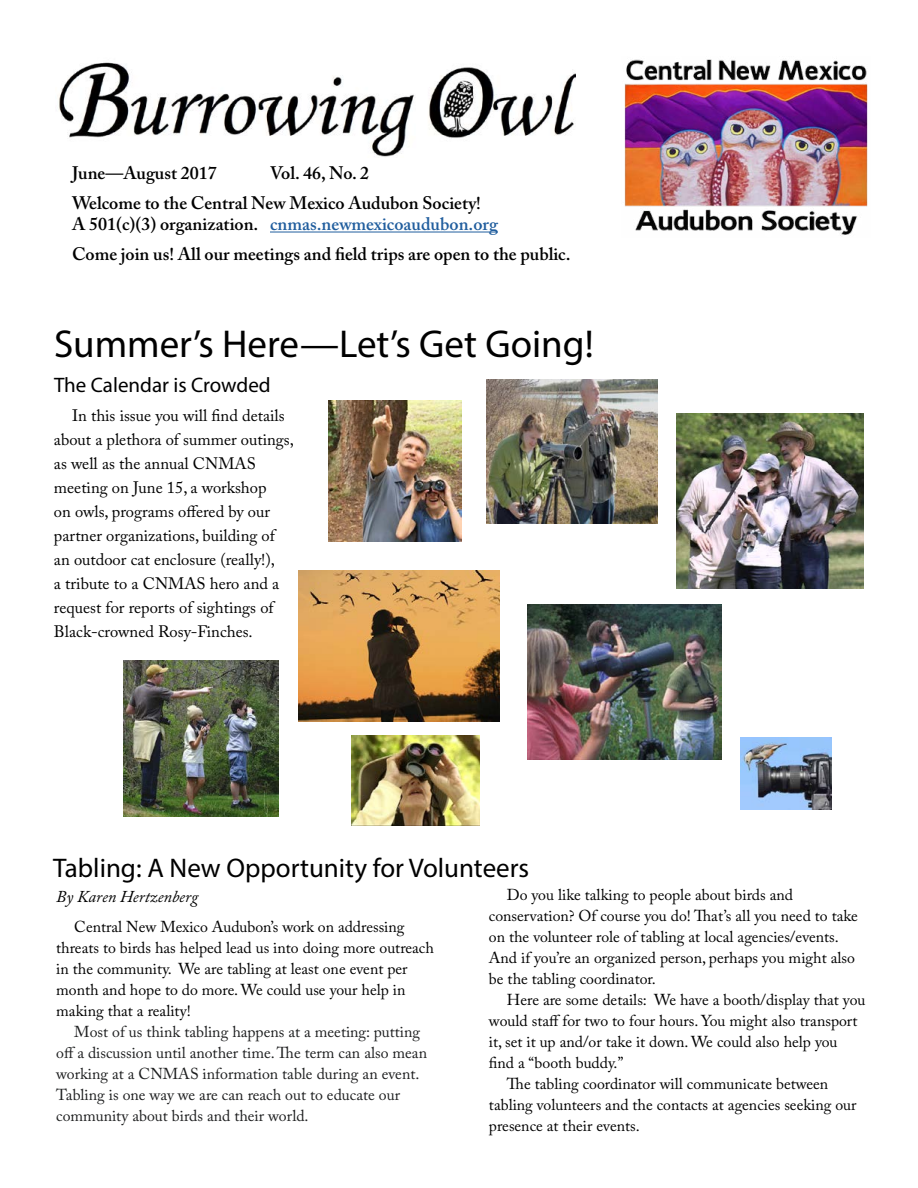
<style>
.page{position:relative;width:918px;height:1188px;background:#fff}
.page>*{position:absolute;margin:0;border:0;box-sizing:border-box;transform-origin:0 0}
.t1{font:39px "Myriad Pro";color:#000}
.t2{font:27px "Myriad Pro";color:#000}
.t3{font:21px "Myriad Pro";color:#000}
.t4{font:600 18px/30px "Adobe Caslon Pro";color:#000}
.t5{font:16.5px/24px "Adobe Caslon Pro";color:#000}
.t6{font:italic 16.5px "Adobe Caslon Pro";color:#000}
.t7{font:15.75px/21px "Adobe Caslon Pro";color:#000}
.t8{font:15.75px/21px "Adobe Caslon Pro";color:#1d1e1f}
.s1{color:#215e9e}
</style>
<div class="page">
<img style="left:624px;top:59px;width:244px;height:177px">
<img style="left:58px;top:62px;width:517px;height:95px">
<hr style="left:270px;top:232px;width:228px;height:1px;background:#215e9e">
<img style="left:329px;top:400px;width:133px;height:141px">
<img style="left:487px;top:380px;width:171px;height:143px">
<img style="left:351px;top:736px;width:129px;height:90px">
<img style="left:299px;top:570px;width:201px;height:152px">
<img style="left:123px;top:661px;width:156px;height:156px">
<img style="left:676px;top:414px;width:188px;height:175px">
<img style="left:527px;top:605px;width:195px;height:154px">
<img style="left:740px;top:738px;width:92px;height:71px">
<p class="t4" style="left:72px;top:158px;width:146px">June—August 2017</p>
<p class="t4" style="left:72px;top:158px;width:410px;text-indent:198px">Vol. 46, No. 2<br>Welcome to the Central New Mexico Audubon Society!</p>
<p class="t4" style="left:72px;top:209px;width:500px">A 501(c)(3) organization. <span class="s1">cnmas.newmexicoaudubon.org<br></span>Come join us! All our meetings and field trips are open to the public.</p>
<h1 class="t1" style="left:54px;top:320px;width:541px">Summer’s Here—Let’s Get Going!</h1>
<h3 class="t3" style="left:54px;top:372px;width:218px">The Calendar is Crowded</h3>
<p class="t5" style="left:54px;top:403px;width:241px;text-indent:18px">In this issue you will find details about a plethora of summer outings, as well as the annual CNMAS meeting on June 15, a workshop<br>on owls, programs offered by our partner organizations, building of an outdoor cat enclosure (really!),<br>a tribute to a CNMAS hero and a request for reports of sightings of<br>Black-crowned Rosy-Finches.</p>
<h2 class="t2" style="left:53px;top:852px;width:478px">Tabling: A New Opportunity for Volunteers</h2>
<p class="t6" style="left:56px;top:887px;width:143px">By Karen Hertzenberg</p>
<p class="t7" style="left:56px;top:916px;width:379px;text-indent:18px">Central New Mexico Audubon’s work on addressing threats to birds has helped lead us into doing more outreach in the community. We are tabling at least one event per month and hope to do more. We could use your help in making that a reality!</p>
<p class="t8" style="left:56px;top:1021px;width:372px;text-indent:18px">Most of us think tabling happens at a meeting: putting off a discussion until another time. The term can also mean working at a CNMAS information table during an event.<br>Tabling is one way we are can reach out to educate our community about birds and their world.</p>
<p class="t7" style="left:489px;top:884px;width:371px;text-indent:18px">Do you like talking to people about birds and conservation? Of course you do! That’s all you need to take on the volunteer role of tabling at local agencies/events.<br>And if you’re an organized person, perhaps you might also be the tabling coordinator.</p>
<p class="t7" style="left:507px;top:989px;width:360px">Here are some details: We have a booth/display that you</p>
<p class="t7" style="left:489px;top:1010px;width:370px">would staff for two to four hours. You might also transport</p>
<p class="t7" style="left:489px;top:1031px;width:350px">it, set it up and/or take it down. We could also help you</p>
<p class="t7" style="left:489px;top:1052px;width:136px">find a “booth buddy.”</p>
<p class="t7" style="left:507px;top:1073px;width:323px">The tabling coordinator will communicate between</p>
<p class="t7" style="left:489px;top:1094px;width:369px">tabling volunteers and the contacts at agencies seeking our</p>
<p class="t7" style="left:489px;top:1115px;width:152px">presence at their events.</p>
</div>
